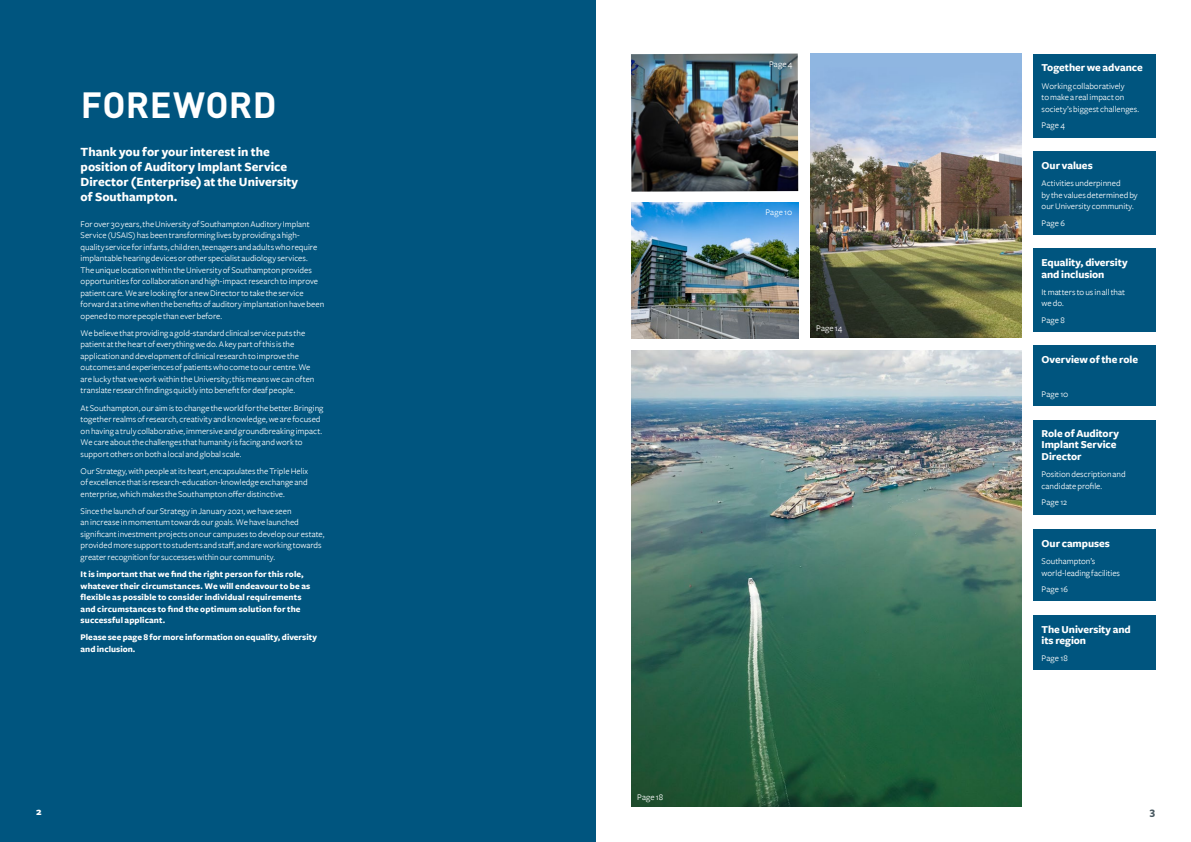
<style>
.page{position:relative;width:1191px;height:842px;background:#fff}
.page>*{position:absolute;margin:0;border:0;box-sizing:border-box;transform-origin:0 0}
._01_Header{font:700 36px "DINOT";letter-spacing:.01em;color:#fff}
._05_Introduction{font:700 13px/15px "Freight Sans";color:#fff}
._03_Header{font:700 11px/11.5px "Freight Sans";letter-spacing:-.005em;color:#fff}
.t1{font:700 11px "Freight Sans";color:#495961}
.Body_9pt__w{font:9px/11.5px "Freight Sans";color:#fff}
.Body_9pt__w-2{font:700 9px/11.5px "Freight Sans";letter-spacing:.01em;color:#fff}
.Body_9pt{font:9px/11.5px "Freight Sans";color:#fff}
</style>
<div class="page">
<div style="left:0;top:0;width:595px;height:842px;background:#00557f"></div>
<div style="left:1033px;top:54px;width:122px;height:83px;background:#00557f"></div>
<div style="left:1033px;top:346px;width:122px;height:60px;background:#00557f"></div>
<div style="left:1033px;top:249px;width:122px;height:83px;background:#00557f"></div>
<div style="left:1033px;top:420px;width:122px;height:94px;background:#00557f"></div>
<div style="left:1033px;top:530px;width:122px;height:71px;background:#00557f"></div>
<div style="left:1033px;top:615px;width:122px;height:55px;background:#00557f"></div>
<div style="left:1033px;top:152px;width:122px;height:83px;background:#00557f"></div>
<img style="left:631px;top:350px;width:390px;height:456px">
<img style="left:631px;top:54px;width:167px;height:138px">
<img style="left:810px;top:54px;width:211px;height:284px">
<img style="left:631px;top:203px;width:167px;height:135px">
<p class="_01_Header" style="left:81px;top:82px;width:197px">FOREWORD</p>
<p class="_05_Introduction" style="left:81px;top:145px;width:219px">Thank you for your interest in the position of Auditory Implant Service<br>Director (Enterprise) at the University of Southampton.</p>
<p class="Body_9pt__w" style="left:81px;top:218px;width:245px">For over 30 years, the University of Southampton Auditory Implant Service (USAIS) has been transforming lives by providing a high&shy;quality service for infants, children, teenagers and adults who require implantable hearing devices or other specialist audiology services.<br>The unique location within the University of Southampton provides opportunities for collaboration and high-impact research to improve patient care. We are looking for a new Director to take the service forward at a time when the benefits of auditory implantation have been opened to more people than ever before.</p>
<p class="Body_9pt__w" style="left:81px;top:327px;width:235px">We believe that providing a gold-standard clinical service puts the patient at the heart of everything we do. A key part of this is the application and development of clinical research to improve the outcomes and experiences of patients who come to our centre. We are lucky that we work within the University; this means we can often translate research findings quickly into benefit for deaf people.</p>
<p class="Body_9pt__w" style="left:81px;top:402px;width:244px">At Southampton, our aim is to change the world for the better. Bringing together realms of research, creativity and knowledge, we are focused on having a truly collaborative, immersive and groundbreaking impact.<br>We care about the challenges that humanity is facing and work to support others on both a local and global scale.</p>
<p class="Body_9pt__w" style="left:81px;top:465px;width:229px;text-align:justify">Our Strategy, with people at its heart, encapsulates the Triple Helix of excellence that is research-education-knowledge exchange and enterprise, which makes the Southampton offer distinctive.</p>
<p class="Body_9pt__w" style="left:81px;top:505px;width:245px">Since the launch of our Strategy in January 2021, we have seen<br>an increase in momentum towards our goals. We have launched significant investment projects on our campuses to develop our estate, provided more support to students and staff, and are working towards greater recognition for successes within our community.</p>
<p class="Body_9pt__w-2" style="left:81px;top:569px;width:231px">It is important that we find the right person for this role, whatever their circumstances. We will endeavour to be as flexible as possible to consider individual requirements and circumstances to find the optimum solution for the successful applicant.</p>
<p class="Body_9pt__w-2" style="left:81px;top:632px;width:238px">Please see page 8 for more information on equality, diversity and inclusion.</p>
<p class="Body_9pt__w" style="left:769px;top:58px;width:25px">Page 4</p>
<p class="Body_9pt__w" style="left:765px;top:206px;width:28px">Page 10</p>
<p class="Body_9pt__w" style="left:816px;top:323px;width:28px">Page 14</p>
<p class="Body_9pt__w" style="left:637px;top:791px;width:28px">Page 18</p>
<p class="_03_Header" style="left:1041px;top:62px;width:103px">Together we advance</p>
<p class="Body_9pt" style="left:1041px;top:80px;width:99px">Working collaboratively<br>to make a real impact on society’s biggest challenges.</p>
<p class="Body_9pt__w" style="left:1041px;top:120px;width:25px">Page 4</p>
<p class="_03_Header" style="left:1041px;top:160px;width:53px">Our values</p>
<p class="Body_9pt" style="left:1041px;top:178px;width:98px">Activities underpinned<br>by the values determined by our University community.</p>
<p class="Body_9pt__w" style="left:1041px;top:217px;width:25px">Page 6</p>
<p class="_03_Header" style="left:1041px;top:257px;width:88px">Equality, diversity and inclusion</p>
<p class="Body_9pt" style="left:1041px;top:286px;width:85px">It matters to us in all that wedo.</p>
<p class="Body_9pt__w" style="left:1041px;top:314px;width:25px">Page 8</p>
<p class="_03_Header" style="left:1041px;top:354px;width:98px">Overview of the role</p>
<p class="Body_9pt__w" style="left:1041px;top:388px;width:28px">Page 10</p>
<p class="_03_Header" style="left:1041px;top:428px;width:79px">Role of Auditory<br>Implant Service<br>Director</p>
<p class="Body_9pt" style="left:1041px;top:469px;width:86px">Position description and candidateprofile.</p>
<p class="Body_9pt__w" style="left:1041px;top:496px;width:27px">Page 12</p>
<p class="_03_Header" style="left:1041px;top:538px;width:70px">Our campuses</p>
<p class="Body_9pt" style="left:1041px;top:556px;width:80px">Southampton’s world-leading facilities</p>
<p class="Body_9pt__w" style="left:1041px;top:583px;width:28px">Page 16</p>
<p class="_03_Header" style="left:1041px;top:624px;width:91px">The University and its region</p>
<p class="Body_9pt__w" style="left:1041px;top:652px;width:28px">Page 18</p>
<p class="_03_Header" style="left:36px;top:806px;width:7px">2</p>
<p class="t1" style="left:1149px;top:806px;width:7px">3</p>
</div>
